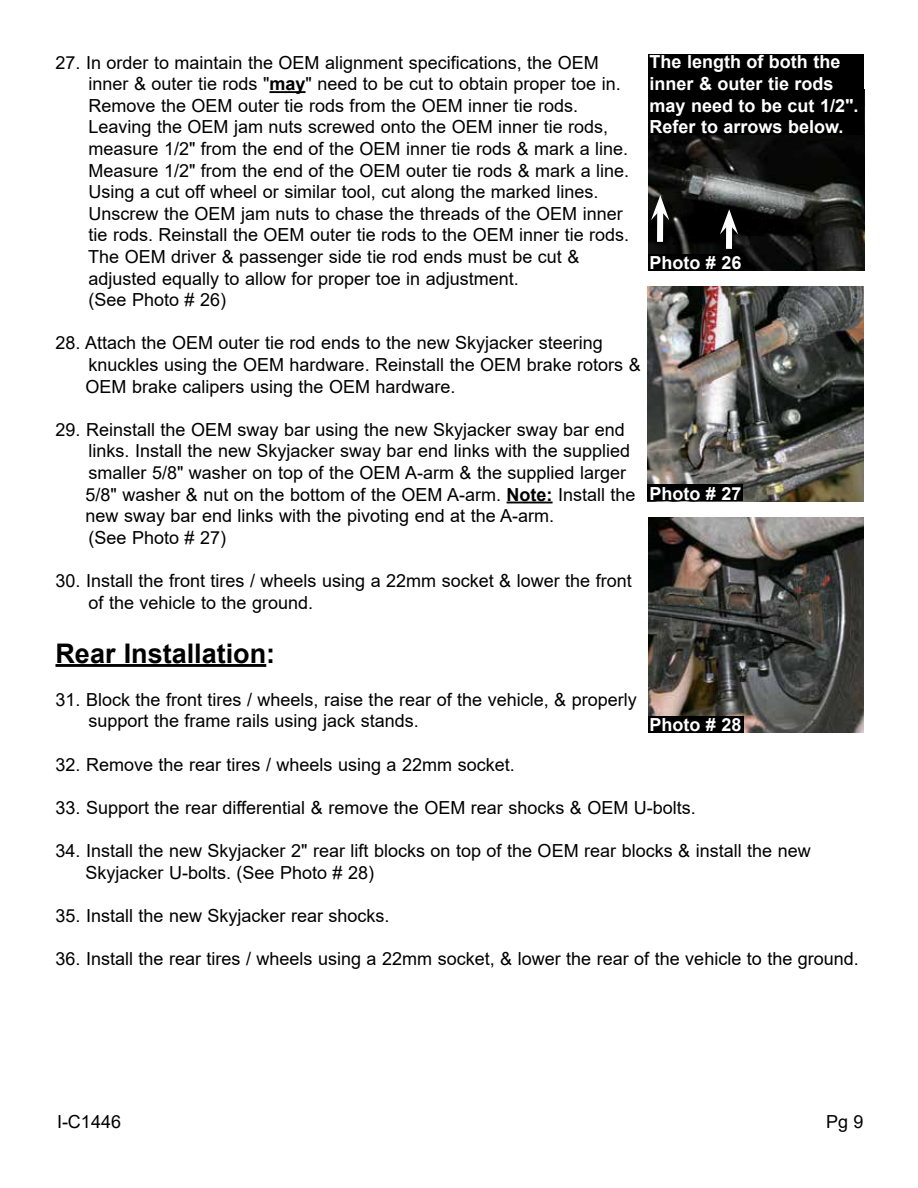
<style>
.page{position:relative;width:918px;height:1188px;background:#fff}
.page>*{position:absolute;margin:0;border:0;box-sizing:border-box;transform-origin:0 0}
.t1{font:700 27px "Arial";color:#000}
.t2{font:18px/21.6px "Arial";color:#000}
.t3{font:700 18px/21.6px "Arial";color:#fff}
.s1{font-weight:700}
</style>
<div class="page">
<hr style="left:269px;top:91px;width:37px;height:2px;background:#000">
<hr style="left:507px;top:502px;width:46px;height:1px;background:#000">
<hr style="left:56px;top:664px;width:210px;height:3px;background:#000">
<img style="left:648px;top:287px;width:216px;height:214px">
<div style="left:648px;top:485px;width:95px;height:16px;background:#000"></div>
<img style="left:648px;top:518px;width:216px;height:214px">
<div style="left:648px;top:716px;width:95px;height:16px;background:#000"></div>
<img style="left:648px;top:89px;width:217px;height:182px">
<div style="left:648px;top:254px;width:95px;height:17px;background:#000"></div>
<div style="left:648px;top:54px;width:215px;height:81px;background:#000"></div>
<div style="left:657px;top:210px;width:6px;height:32px;background:#fff"></div>
<svg style="left:651px;top:195px;width:18px;height:25px"></svg>
<div style="left:726px;top:224px;width:6px;height:25px;background:#fff"></div>
<svg style="left:720px;top:209px;width:18px;height:26px"></svg>
<p class="t3" style="left:650px;top:51px;width:211px">The length of both the inner &amp; outer tie rods may need to be cut 1/2".<br>Refer to arrows below.</p>
<p class="t2" style="left:88px;top:51px;width:543px;text-indent:-33px">27. In order to maintain the OEM alignment specifications, the OEM inner &amp; outer tie rods "<span class="s1">may</span>" need to be cut to obtain proper toe in.<br>Remove the OEM outer tie rods from the OEM inner tie rods.<br>Leaving the OEM jam nuts screwed onto the OEM inner tie rods, measure 1/2" from the end of the OEM inner tie rods &amp; mark a line.<br>Measure 1/2" from the end of the OEM outer tie rods &amp; mark a line.<br>Using a cut off wheel or similar tool, cut along the marked lines.<br>Unscrew the OEM jam nuts to chase the threads of the OEM inner tie rods. Reinstall the OEM outer tie rods to the OEM inner tie rods.<br>The OEM driver &amp; passenger side tie rod ends must be cut &amp; adjusted equally to allow for proper toe in adjustment.<br>(See Photo # 26)</p>
<p class="t2" style="left:86px;top:332px;width:557px;text-indent:-30px">28. Attach the OEM outer tie rod ends to the new Skyjacker steering knuckles using the OEM hardware. Reinstall the OEM brake rotors &amp;<br>OEM brake calipers using the OEM hardware.</p>
<p class="t2" style="left:86px;top:419px;width:552px;text-indent:-30px">29. Reinstall the OEM sway bar using the new Skyjacker sway bar end links. Install the new Skyjacker sway bar end links with the supplied smaller 5/8" washer on top of the OEM A-arm &amp; the supplied larger 5/8" washer &amp; nut on the bottom of the OEM A-arm. <span class="s1">Note:</span> Install the new sway bar end links with the pivoting end at the A-arm.<br>(See Photo # 27)</p>
<p class="t2" style="left:89px;top:570px;width:545px;text-indent:-33px">30. Install the front tires / wheels using a 22mm socket &amp; lower the front of the vehicle to the ground.</p>
<h1 class="t1" style="left:56px;top:634px;width:221px">Rear Installation:</h1>
<p class="t2" style="left:89px;top:689px;width:550px;text-indent:-33px">31. Block the front tires / wheels, raise the rear of the vehicle, &amp; properly support the frame rails using jack stands.</p>
<p class="t2" style="left:56px;top:753px;width:461px">32. Remove the rear tires / wheels using a 22mm socket.</p>
<p class="t2" style="left:56px;top:797px;width:642px">33. Support the rear differential &amp; remove the OEM rear shocks &amp; OEM U-bolts.</p>
<p class="t2" style="left:86px;top:840px;width:727px;text-indent:-30px">34. Install the new Skyjacker 2" rear lift blocks on top of the OEM rear blocks &amp; install the new<br>Skyjacker U-bolts. (See Photo # 28)</p>
<p class="t2" style="left:56px;top:905px;width:336px">35. Install the new Skyjacker rear shocks.</p>
<p class="t2" style="left:56px;top:948px;width:805px">36. Install the rear tires / wheels using a 22mm socket, &amp; lower the rear of the vehicle to the ground.</p>
<p class="t3" style="left:650px;top:252px;width:94px">Photo # 26</p>
<p class="t3" style="left:649px;top:483px;width:94px">Photo # 27</p>
<p class="t3" style="left:650px;top:714px;width:94px">Photo # 28</p>
<p class="t2" style="left:57px;top:1111px;width:66px">I-C1446</p>
<p class="t2" style="left:826px;top:1111px;width:39px">Pg 9</p>
</div>
